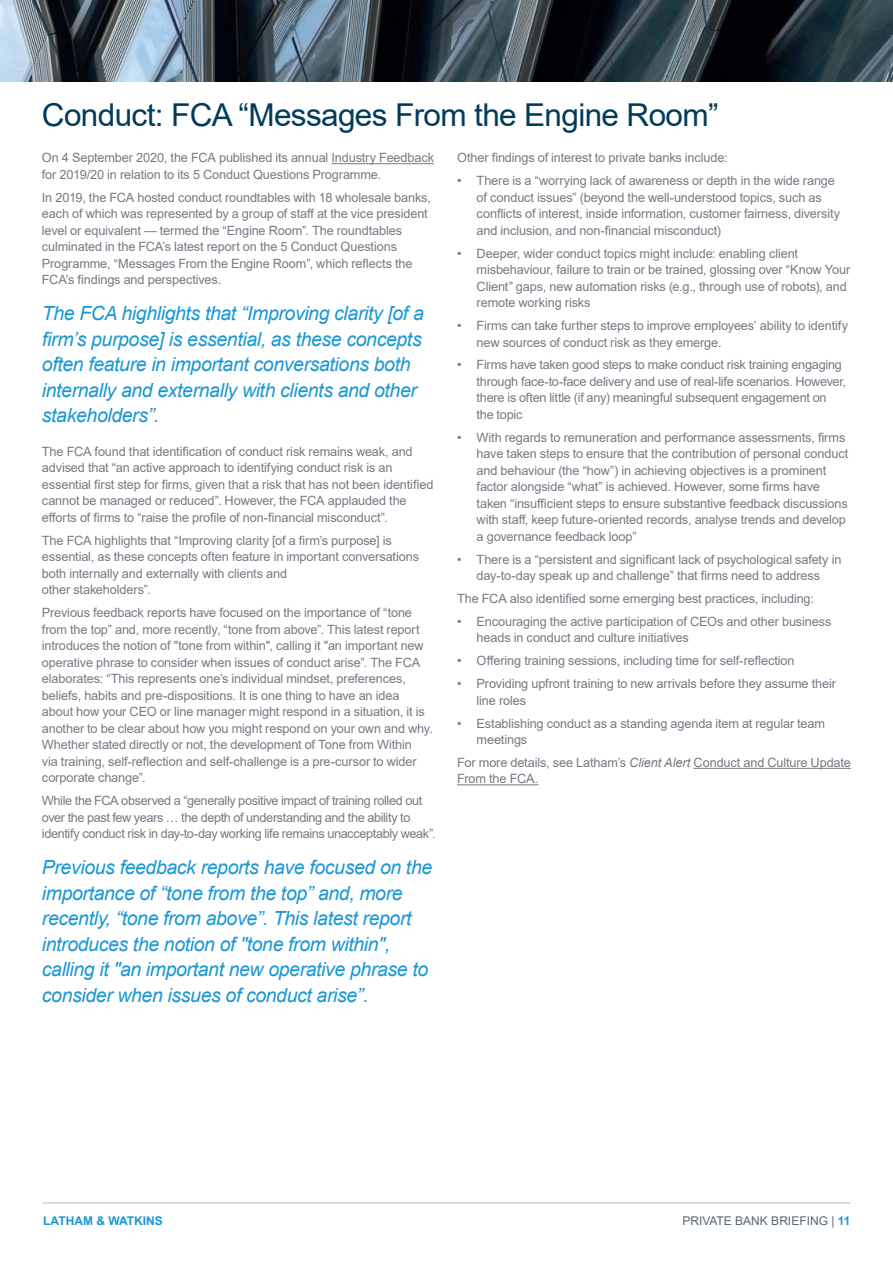
<style>
.page{position:relative;width:893px;height:1263px;background:#fff}
.page>*{position:absolute;margin:0;border:0;box-sizing:border-box;transform-origin:0 0}
.Heading{font:31.5px "Arial";letter-spacing:-.02em;color:#023b5a}
.Pull_Quote{font:italic 19.5px/25.5px "Arial";letter-spacing:-.02em;color:#1a97d5}
.Body_Copy{font:12.75px/16.5px "Arial";letter-spacing:-.01em;color:#747b84}
.Body_Copy-2{font:12.75px/16.5px "Arial";letter-spacing:-.03em;color:#747b84}
.t1{font:12px "Arial";color:#596670}
.t2{font:700 12px "Arial";color:#1a97d5}
.s1{font-style:italic}
.s2{font-weight:700;color:#1a97d5}
</style>
<div class="page">
<hr style="left:43px;top:1202px;width:807px;height:1px;background:#b4becb">
<img style="left:0;top:0;width:893px;height:81px">
<hr style="left:331px;top:163px;width:103px;height:1px;background:#747b84">
<hr style="left:693px;top:768px;width:158px;height:1px;background:#747b84">
<hr style="left:457px;top:784px;width:81px;height:1px;background:#747b84">
<p class="Heading" style="left:42px;top:93px;width:678px">Conduct: FCA “Messages From the Engine Room”</p>
<p class="Body_Copy" style="left:42px;top:150px;width:394px">On 4 September 2020, the FCA published its annual Industry Feedback for 2019/20 in relation to its 5 Conduct Questions Programme.</p>
<p class="Body_Copy" style="left:42px;top:189px;width:390px">In 2019, the FCA hosted conduct roundtables with 18 wholesale banks, each of which was represented by a group of staff at the vice president level or equivalent — termed the “Engine Room”. The roundtables culminated in the FCA’s latest report on the 5 Conduct Questions Programme, “Messages From the Engine Room”, which reflects the FCA’s findings and perspectives.</p>
<p class="Pull_Quote" style="left:42px;top:301px;width:383px">The FCA highlights that “Improving clarity [of a firm’s purpose] is essential, as these concepts often feature in important conversations both internally and externally with clients and other stakeholders”.</p>
<p class="Body_Copy" style="left:42px;top:443px;width:393px">The FCA found that identification of conduct risk remains weak, and advised that “an active approach to identifying conduct risk is an essential first step for firms, given that a risk that has not been identified cannot be managed or reduced”. However, the FCA applauded the efforts of firms to “raise the profile of non-financial misconduct”.</p>
<p class="Body_Copy" style="left:42px;top:532px;width:379px">The FCA highlights that “Improving clarity [of a firm’s purpose] is essential, as these concepts often feature in important conversations both internally and externally with clients and<br>other stakeholders”.</p>
<p class="Body_Copy" style="left:42px;top:604px;width:393px">Previous feedback reports have focused on the importance of “tone from the top” and, more recently, “tone from above”. This latest report introduces the notion of "tone from within", calling it "an important new operative phrase to consider when issues of conduct arise”. The FCA elaborates: “This represents one’s individual mindset, preferences, beliefs, habits and pre-dispositions. It is one thing to have an idea about how your CEO or line manager might respond in a situation, it is another to be clear about how you might respond on your own and why.<br>Whether stated directly or not, the development of Tone from Within<br>via training, self-reflection and self-challenge is a pre-cursor to wider corporate change”.</p>
<p class="Body_Copy-2" style="left:42px;top:792px;width:395px">While the FCA observed a “generally positive impact of training rolled out over the past few years … the depth of understanding and the ability to identify conduct risk in day-to-day working life remains unacceptably weak”.</p>
<p class="Pull_Quote" style="left:42px;top:855px;width:392px">Previous feedback reports have focused on the importance of “tone from the top” and, more recently, “tone from above”. This latest report introduces the notion of "tone from within", calling it "an important new operative phrase to consider when issues of conduct arise”.</p>
<p class="Body_Copy" style="left:457px;top:150px;width:272px">Other findings of interest to private banks include:</p>
<p class="Body_Copy" style="left:477px;top:172px;width:365px;text-indent:-20px">• There is a “worrying lack of awareness or depth in the wide range of conduct issues” (beyond the well-understood topics, such as conflicts of interest, inside information, customer fairness, diversity and inclusion, and non-financial misconduct)</p>
<p class="Body_Copy" style="left:477px;top:245px;width:375px;text-indent:-20px">• Deeper, wider conduct topics might include: enabling client misbehaviour, failure to train or be trained, glossing over “Know Your Client” gaps, new automation risks (e.g., through use of robots), and remote working risks</p>
<p class="Body_Copy" style="left:477px;top:317px;width:373px;text-indent:-20px">• Firms can take further steps to improve employees’ ability to identify new sources of conduct risk as they emerge.</p>
<p class="Body_Copy" style="left:477px;top:357px;width:371px;text-indent:-20px">• Firms have taken good steps to make conduct risk training engaging through face-to-face delivery and use of real-life scenarios. However, there is often little (if any) meaningful subsequent engagement on the topic</p>
<p class="Body_Copy" style="left:477px;top:429px;width:373px;text-indent:-20px">• With regards to remuneration and performance assessments, firms have taken steps to ensure that the contribution of personal conduct and behaviour (the “how”) in achieving objectives is a prominent factor alongside “what” is achieved. However, some firms have taken “insufficient steps to ensure substantive feedback discussions with staff, keep future-oriented records, analyse trends and develop a governance feedback loop”</p>
<p class="Body_Copy" style="left:457px;top:551px;width:386px;text-align:center">• There is a “persistent and significant lack of psychological safety in day-to-day speak up and challenge” that firms need to address</p>
<p class="Body_Copy" style="left:457px;top:590px;width:358px">The FCA also identified some emerging best practices, including:</p>
<p class="Body_Copy" style="left:477px;top:613px;width:356px;text-indent:-20px">• Encouraging the active participation of CEOs and other business heads in conduct and culture initiatives</p>
<p class="Body_Copy" style="left:457px;top:652px;width:339px">• Offering training sessions, including time for self-reflection</p>
<p class="Body_Copy" style="left:477px;top:675px;width:361px;text-indent:-20px">• Providing upfront training to new arrivals before they assume their line roles</p>
<p class="Body_Copy" style="left:477px;top:715px;width:350px;text-indent:-20px">• Establishing conduct as a standing agenda item at regular team meetings</p>
<p class="Body_Copy" style="left:457px;top:754px;width:395px">For more details, see Latham’s <span class="s1">Client Alert</span> Conduct and Culture Update<br>From the FCA.</p>
<p class="t2" style="left:43px;top:1212px;width:121px">LATHAM &amp; WATKINS</p>
<p class="t1" style="left:682px;top:1212px;width:170px">PRIVATE BANK BRIEFING | <span class="s2">11</span></p>
</div>
